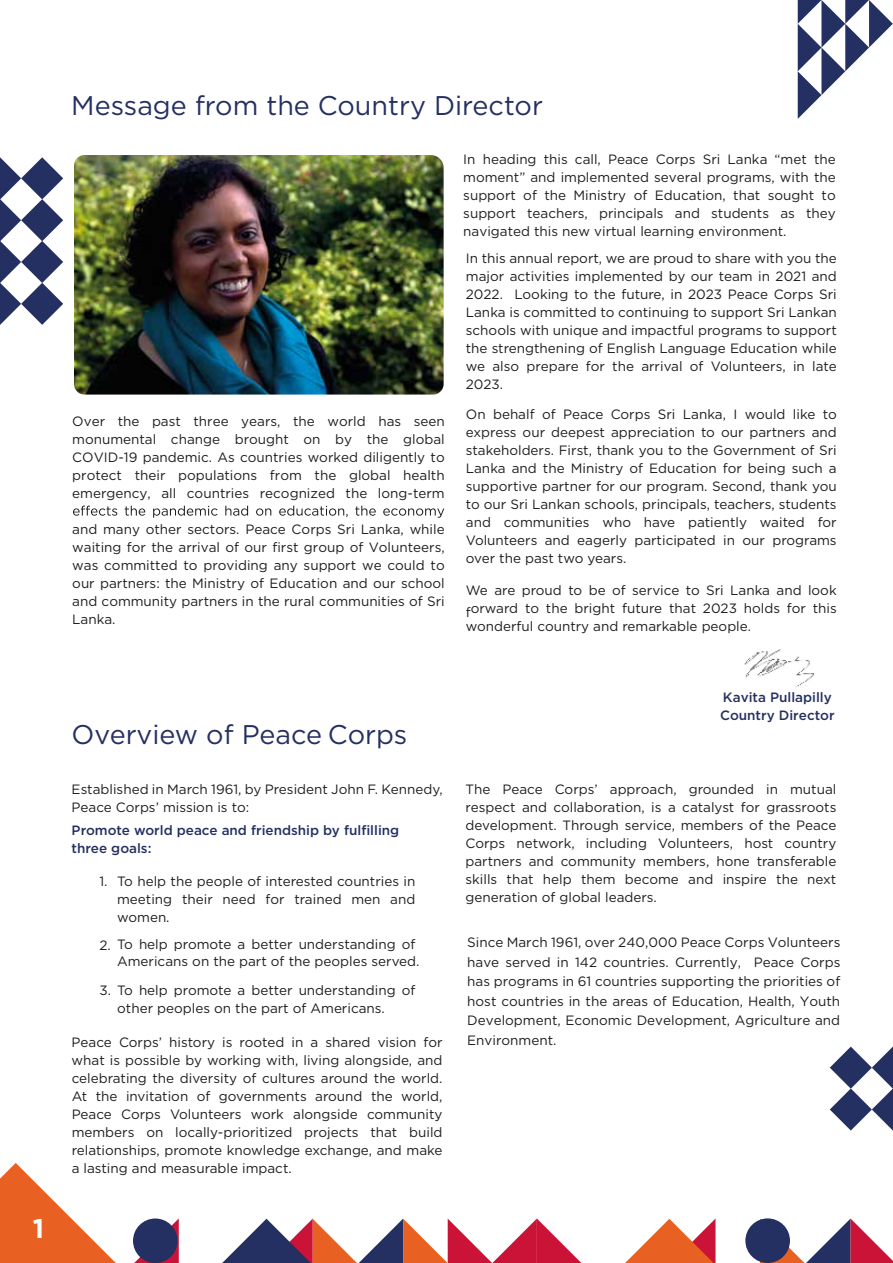
<style>
.page{position:relative;width:893px;height:1263px;background:#fff}
.page>*{position:absolute;margin:0;border:0;box-sizing:border-box;transform-origin:0 0}
.t1{font:27px "Gotham";color:#253062}
.t2{font:700 27px "Gotham";color:#fff}
.t3{font:13.5px/18px "Gotham";color:#1d1e1c;text-align:justify}
.t4{font:500 13.5px/18px "Gotham";color:#253062}
</style>
<div class="page">
<img style="left:744px;top:649px;width:70px;height:38px">
<svg style="left:0;top:1163px;width:116px;height:100px"></svg>
<svg style="left:760px;top:1218px;width:133px;height:45px"></svg>
<svg style="left:134px;top:1218px;width:45px;height:45px"></svg>
<div style="left:133px;top:1218px;width:45px;height:45px;background:#253062;border-radius:50%"></div>
<div style="left:745px;top:1218px;width:45px;height:45px;background:#253062;border-radius:50%"></div>
<svg style="left:222px;top:1218px;width:359px;height:45px"></svg>
<svg style="left:625px;top:1218px;width:90px;height:45px"></svg>
<svg style="left:798px;top:0;width:95px;height:119px"></svg>
<svg style="left:0;top:157px;width:63px;height:168px"></svg>
<svg style="left:830px;top:1046px;width:63px;height:84px"></svg>
<img style="left:74px;top:155px;width:370px;height:240px">
<svg style="left:73px;top:506px;width:371px;height:12px"></svg>
<h1 class="t2" style="left:33px;top:1210px;width:13px">1</h1>
<h1 class="t1" style="left:71px;top:88px;width:473px">Message from the Country Director</h1>
<p class="t3" style="left:72px;top:411px;width:374px">Over the past three years, the world has seen monumental change brought on by the global COVID-19 pandemic. As countries worked diligently to protect their populations from the global health emergency, all countries recognized the long-term</p>
<p class="t3" style="left:72px;top:519px;width:374px">and many other sectors. Peace Corps Sri Lanka, while waiting for the arrival of our first group of Volunteers, was committed to providing any support we could to our partners: the Ministry of Education and our school and community partners in the rural communities of Sri Lanka.</p>
<p class="t3" style="left:463px;top:150px;width:374px">In heading this call, Peace Corps Sri Lanka “met the moment” and implemented several programs, with the support of the Ministry of Education, that sought to support teachers, principals and students as they navigated this new virtual learning environment.</p>
<p class="t3" style="left:466px;top:249px;width:373px">In this annual report, we are proud to share with you the major activities implemented by our team in 2021 and 2022. Looking to the future, in 2023 Peace Corps Sri Lanka is committed to continuing to support Sri Lankan schools with unique and impactful programs to support the strengthening of English Language Education while we also prepare for the arrival of Volunteers, in late 2023.</p>
<p class="t3" style="left:466px;top:405px;width:372px">On behalf of Peace Corps Sri Lanka, I would like to express our deepest appreciation to our partners and stakeholders. First, thank you to the Government of Sri Lanka and the Ministry of Education for being such a supportive partner for our program. Second, thank you to our Sri Lankan schools, principals, teachers, students and communities who have patiently waited for Volunteers and eagerly participated in our programs over the past two years.</p>
<p class="t3" style="left:466px;top:580px;width:372px">We are proud to be of service to Sri Lanka and look forward to the bright future that 2023 holds for this wonderful country and remarkable people.</p>
<h1 class="t1" style="left:72px;top:717px;width:337px">Overview of Peace Corps</h1>
<p class="t3" style="left:72px;top:779px;width:372px">Established in March 1961, by President John F. Kennedy,<br>Peace Corps’ mission is to:</p>
<p class="t4" style="left:72px;top:821px;width:329px">Promote world peace and friendship by fulfilling</p>
<p class="t4" style="left:72px;top:839px;width:81px">three goals:</p>
<p class="t3" style="left:117px;top:872px;width:300px">To help the people of interested countries in meeting their need for trained men and women.</p>
<p class="t3" style="left:117px;top:934px;width:304px">To help promote a better understanding of<br>Americans on the part of the peoples served.</p>
<p class="t3" style="left:117px;top:980px;width:300px">To help promote a better understanding of other peoples on the part of Americans.</p>
<p class="t3" style="left:99px;top:872px;width:10px">1.</p>
<p class="t3" style="left:99px;top:935px;width:13px">2.</p>
<p class="t3" style="left:99px;top:981px;width:13px">3.</p>
<p class="t3" style="left:72px;top:1032px;width:372px">Peace Corps’ history is rooted in a shared vision for what is possible by working with, living alongside, and celebrating the diversity of cultures around the world.<br>At the invitation of governments around the world, Peace Corps Volunteers work alongside community members on locally-prioritized projects that build relationships, promote knowledge exchange, and make a lasting and measurable impact.</p>
<p class="t4" style="left:720px;top:688px;width:116px">Kavita Pullapilly<br>Country Director</p>
<p class="t3" style="left:465px;top:779px;width:372px">The Peace Corps’ approach, grounded in mutual respect and collaboration, is a catalyst for grassroots development. Through service, members of the Peace Corps network, including Volunteers, host country partners and community members, hone transferable skills that help them become and inspire the next generation of global leaders.</p>
<p class="t3" style="left:467px;top:932px;width:375px;line-height:19.5px">Since March 1961, over 240,000 Peace Corps Volunteers have served in 142 countries. Currently, Peace Corps has programs in 61 countries supporting the priorities of host countries in the areas of Education, Health, Youth Development, Economic Development, Agriculture and Environment.</p>
</div>
